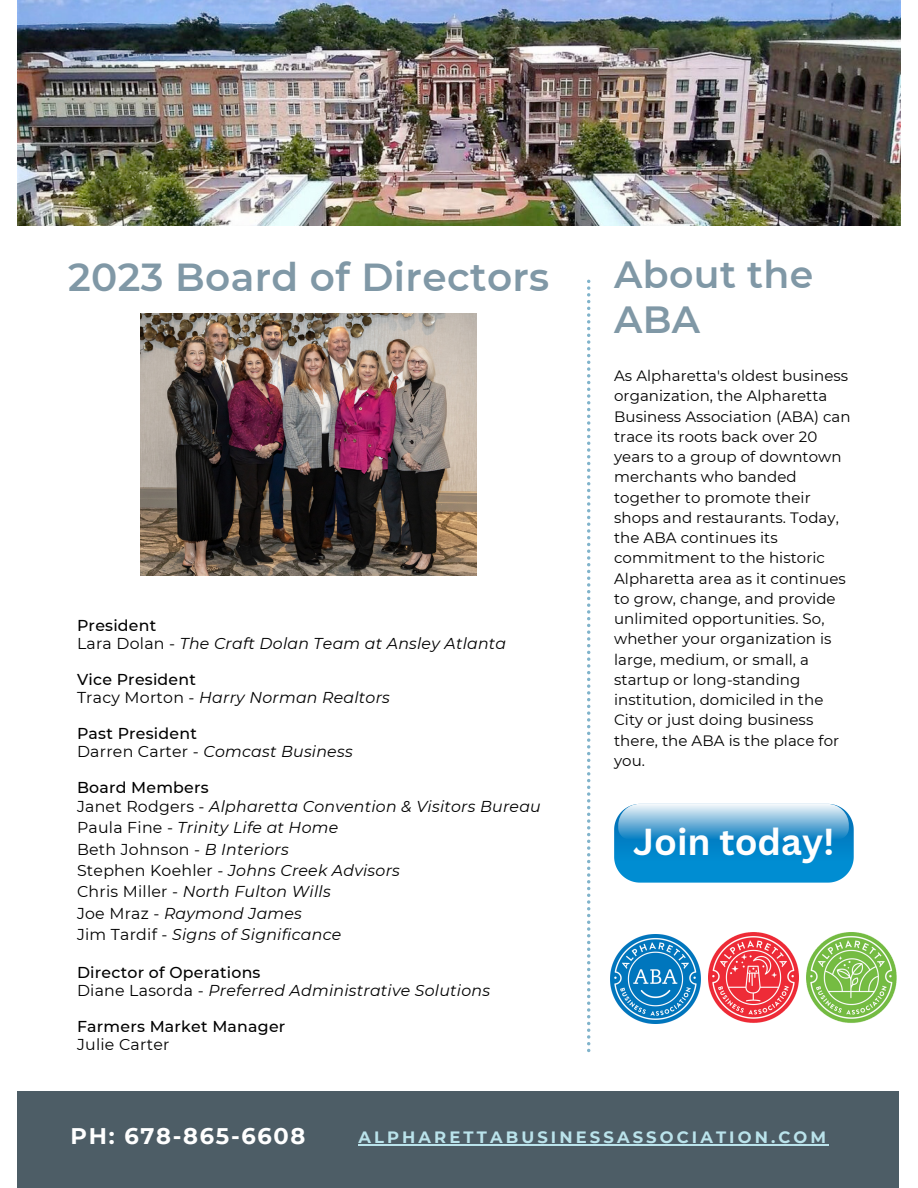
<style>
.page{position:relative;width:918px;height:1188px;background:#fff}
.page>*{position:absolute;margin:0;border:0;box-sizing:border-box;transform-origin:0 0}
.t1{font:600 39px "Montserrat";letter-spacing:.01em;color:#8098a6}
.t2{font:600 37.8px/45px "Montserrat";letter-spacing:.01em;color:#8098a6}
.t3{font:700 36.6px "Canva Sans";color:#fefefe}
.t4{font:700 22.5px "Montserrat";letter-spacing:.075em;color:#fff}
.t5{font:700 16.35px "Montserrat";letter-spacing:.19em;color:#bae3eb}
.t6{font:italic 15.75px/21.3px "Montserrat";letter-spacing:.015em;color:#000}
.t7{font:500 15.75px "Montserrat";letter-spacing:.015em;color:#000}
.t8{font:15.75px "Montserrat";letter-spacing:.015em;color:#000}
.t9{font:15px/20.2px "Montserrat";letter-spacing:.005em;color:#000}
.s1{font-weight:500;font-style:normal}
.s2{font-style:normal}
</style>
<div class="page">
<img style="left:17px;top:0;width:883px;height:226px">
<div style="left:17px;top:1092px;width:882px;height:96px;background:#4d5d66"></div>
<svg style="left:587px;top:280px;width:3px;height:772px"></svg>
<svg style="left:614px;top:804px;width:240px;height:79px;background:#3da0d5"></svg>
<img style="left:708px;top:932px;width:90px;height:91px">
<img style="left:806px;top:932px;width:91px;height:91px">
<img style="left:611px;top:934px;width:90px;height:89px">
<hr style="left:358px;top:1144px;width:471px;height:1px;background:#bae3eb">
<img style="left:141px;top:313px;width:336px;height:263px">
<h1 class="t1" style="left:68px;top:253px;width:483px">2023 Board of Directors</h1>
<p class="t6" style="left:77px;top:616px;width:431px;line-height:18px"><span class="s1">President<br></span><span class="s2">Lara Dolan -</span> The Craft Dolan Team at Ansley Atlanta</p>
<p class="t6" style="left:77px;top:670px;width:314px;line-height:18px"><span class="s1">Vice President<br></span><span class="s2">Tracy Morton -</span> Harry Norman Realtors</p>
<p class="t6" style="left:77px;top:724px;width:277px;line-height:18px"><span class="s1">Past President<br></span><span class="s2">Darren Carter -</span> Comcast Business</p>
<p class="t6" style="left:77px;top:777px;width:465px;line-height:19.2px"><span class="s1">Board Members<br></span><span class="s2">Janet Rodgers -</span> Alpharetta Convention &amp; Visitors Bureau</p>
<p class="t6" style="left:77px;top:817px;width:324px"><span class="s2">Paula Fine -</span> Trinity Life at Home<br><span class="s2">Beth Johnson -</span> B Interiors<br><span class="s2">Stephen Koehler -</span> Johns Creek Advisors<br><span class="s2">Chris Miller -</span> North Fulton Wills<br><span class="s2">Joe Mraz -</span> Raymond James<br><span class="s2">Jim Tardif -</span> Signs of Significance</p>
<p class="t6" style="left:77px;top:964px;width:415px;line-height:18px"><span class="s1">Director of Operations<br></span><span class="s2">Diane Lasorda -</span> Preferred Administrative Solutions</p>
<p class="t7" style="left:77px;top:1017px;width:210px">Farmers Market Manager</p>
<p class="t8" style="left:77px;top:1035px;width:94px">Julie Carter</p>
<h2 class="t2" style="left:614px;top:252px;width:201px">About the<br>ABA</h2>
<p class="t9" style="left:614px;top:366px;width:238px">As Alpharetta's oldest business organization, the Alpharetta<br>Business Association (ABA) can trace its roots back over 20 years to a group of downtown merchants who banded together to promote their shops and restaurants. Today, the ABA continues its commitment to the historic<br>Alpharetta area as it continues to grow, change, and provide unlimited opportunities. So, whether your organization is large, medium, or small, a startup or long-standing institution, domiciled in the<br>City or just doing business there, the ABA is the place for you.</p>
<h3 class="t3" style="left:633px;top:816px;width:203px">Join today!</h3>
<h3 class="t4" style="left:71px;top:1123px;width:236px">PH: 678-865-6608</h3>
<p class="t5" style="left:358px;top:1127px;width:469px">ALPHARETTABUSINESSASSOCIATION.COM</p>
</div>
